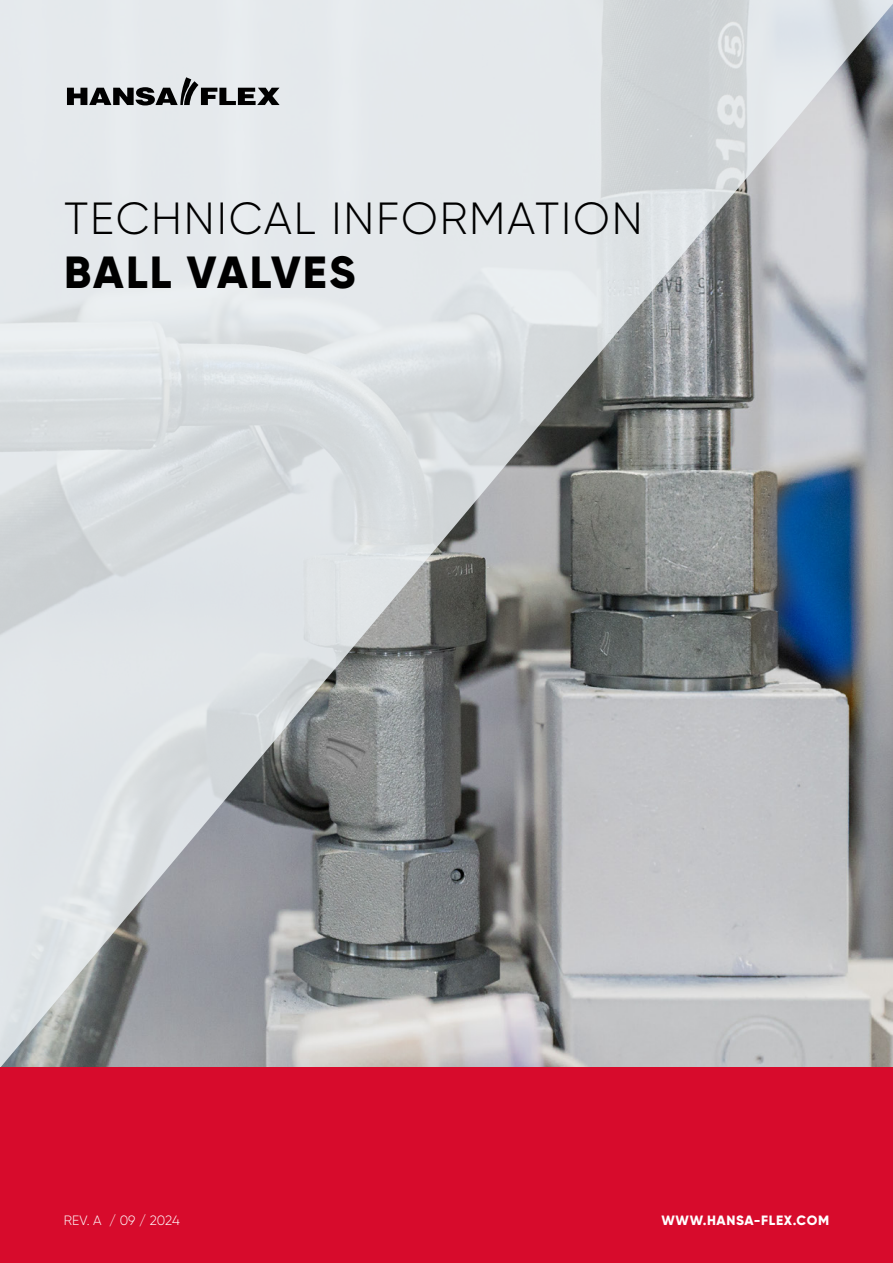
<style>
.page{position:relative;width:893px;height:1263px;background:#fff}
.page>*{position:absolute;margin:0;border:0;box-sizing:border-box;transform-origin:0 0}
.t1{font:300 45px "Gilroy";letter-spacing:.04em;color:#000}
.t2{font:800 45px "Gilroy";letter-spacing:.05em;color:#000}
.t3{font:800 13.5px "Gilroy";letter-spacing:.05em;color:#fff}
.t4{font:300 13.5px "Gilroy";letter-spacing:-.005em;color:#fff}
</style>
<div class="page">
<img style="left:0;top:4px;width:893px;height:1063px">
<div style="left:0;top:1067px;width:893px;height:196px;background:#d70b2c"></div>
<svg style="left:67px;top:77px;width:213px;height:28px;background:#8d8f91"></svg>
<p class="t1" style="left:64px;top:190px;width:580px">TECHNICAL INFORMATION</p>
<p class="t2" style="left:64px;top:244px;width:293px">BALL VALVES</p>
<p class="t4" style="left:64px;top:1212px;width:117px">REV. A / 09 / 2024</p>
<p class="t3" style="left:661px;top:1212px;width:169px">WWW.HANSA-FLEX.COM</p>
</div>
